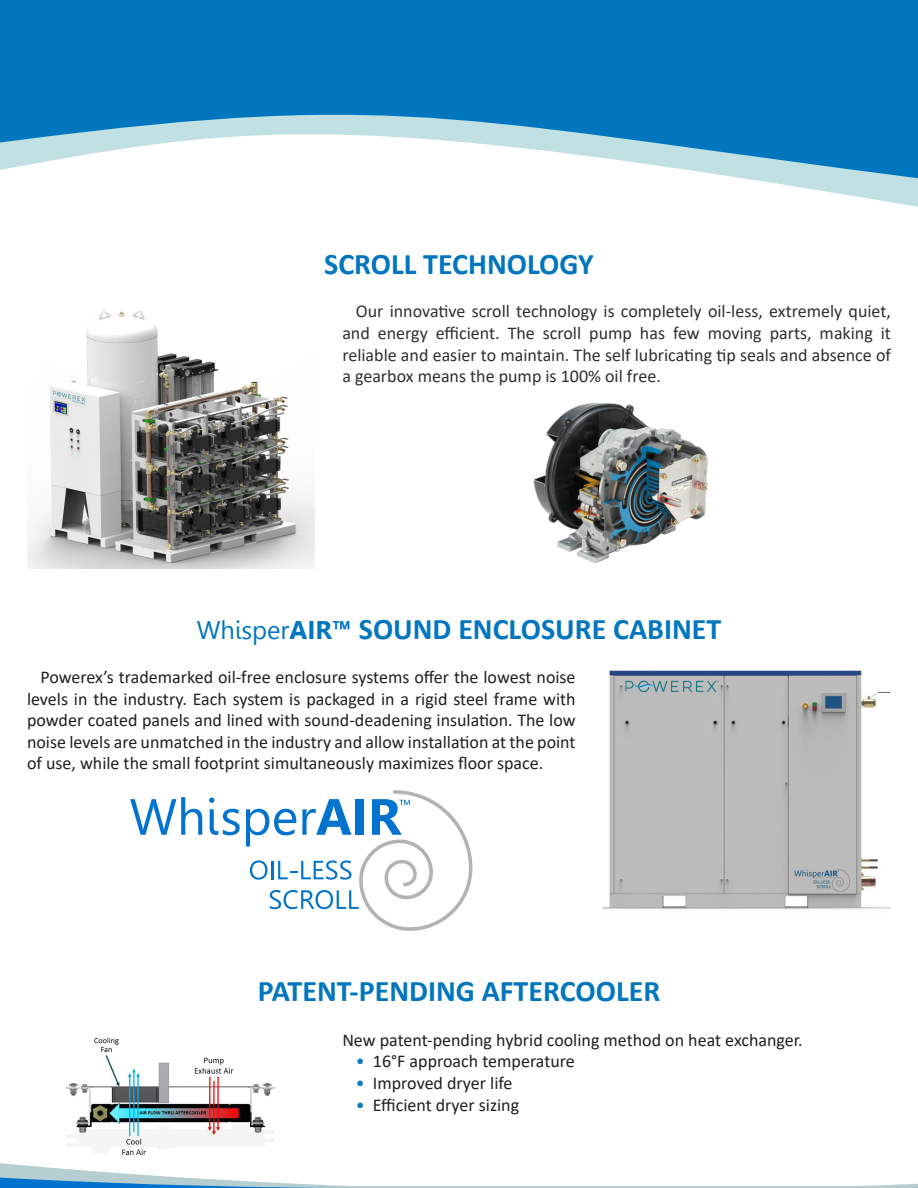
<style>
.page{position:relative;width:918px;height:1188px;background:#fff}
.page>*{position:absolute;margin:0;border:0;box-sizing:border-box;transform-origin:0 0}
.t1{font:700 30px "Calibri";color:#0076be}
.t2{font:18px/21.6px "Calibri";color:#231f20;text-align:justify}
.t3{font:18px/21.6px "Calibri";color:#312f30;text-align:justify}
.s1{font-family:"Gisha";font-weight:400;font-size:25.5px}
.s2{font-family:"Gisha";font-size:25.5px}
.s3{color:#0e7ac0}
</style>
<div class="page">
<img style="left:27px;top:311px;width:288px;height:257px">
<hr style="left:338px;top:1186px;width:571px;height:2px;background:#b7ced1">
<svg style="left:0;top:1163px;width:348px;height:25px"></svg>
<svg style="left:0;top:0;width:918px;height:207px;fill:#0076be"></svg>
<img style="left:533px;top:403px;width:175px;height:161px">
<svg style="left:130px;top:797px;width:72px;height:38px"></svg>
<svg style="left:209px;top:798px;width:31px;height:37px"></svg>
<svg style="left:246px;top:790px;width:226px;height:141px"></svg>
<img style="left:66px;top:1037px;width:209px;height:118px">
<img style="left:603px;top:670px;width:288px;height:239px">
<h1 class="t1" style="left:324px;top:242px;width:271px">SCROLL TECHNOLOGY</h1>
<p class="t3" style="left:342px;top:300px;width:550px;text-indent:14px">Our innovative scroll technology is completely oil-less, extremely quiet, and energy efficient. The scroll pump has few moving parts, making it reliable and easier to maintain. The self lubricating tip seals and absence of a gearbox means the pump is 100% oil free.</p>
<h1 class="t1" style="left:197px;top:607px;width:526px"><span class="s1">Whisper</span><span class="s2">AIR™</span> SOUND ENCLOSURE CABINET</h1>
<p class="t2" style="left:27px;top:666px;width:550px;text-indent:14px">Powerex’s trademarked oil-free enclosure systems offer the lowest noise levels in the industry. Each system is packaged in a rigid steel frame with powder coated panels and lined with sound-deadening insulation. The low noise levels are unmatched in the industry and allow installation at the point of use, while the small footprint simultaneously maximizes floor space.</p>
<h1 class="t1" style="left:258px;top:970px;width:404px">PATENT-PENDING AFTERCOOLER</h1>
<p class="t2" style="left:342px;top:1029px;width:462px">New patent-pending hybrid cooling method on heat exchanger.</p>
<p class="t2" style="left:356px;top:1050px;width:220px"><span class="s3">•</span> 16°F approach temperature</p>
<p class="t2" style="left:356px;top:1072px;width:158px"><span class="s3">•</span> Improved dryer life</p>
<p class="t2" style="left:356px;top:1093px;width:165px"><span class="s3">•</span> Efficient dryer sizing</p>
</div>
